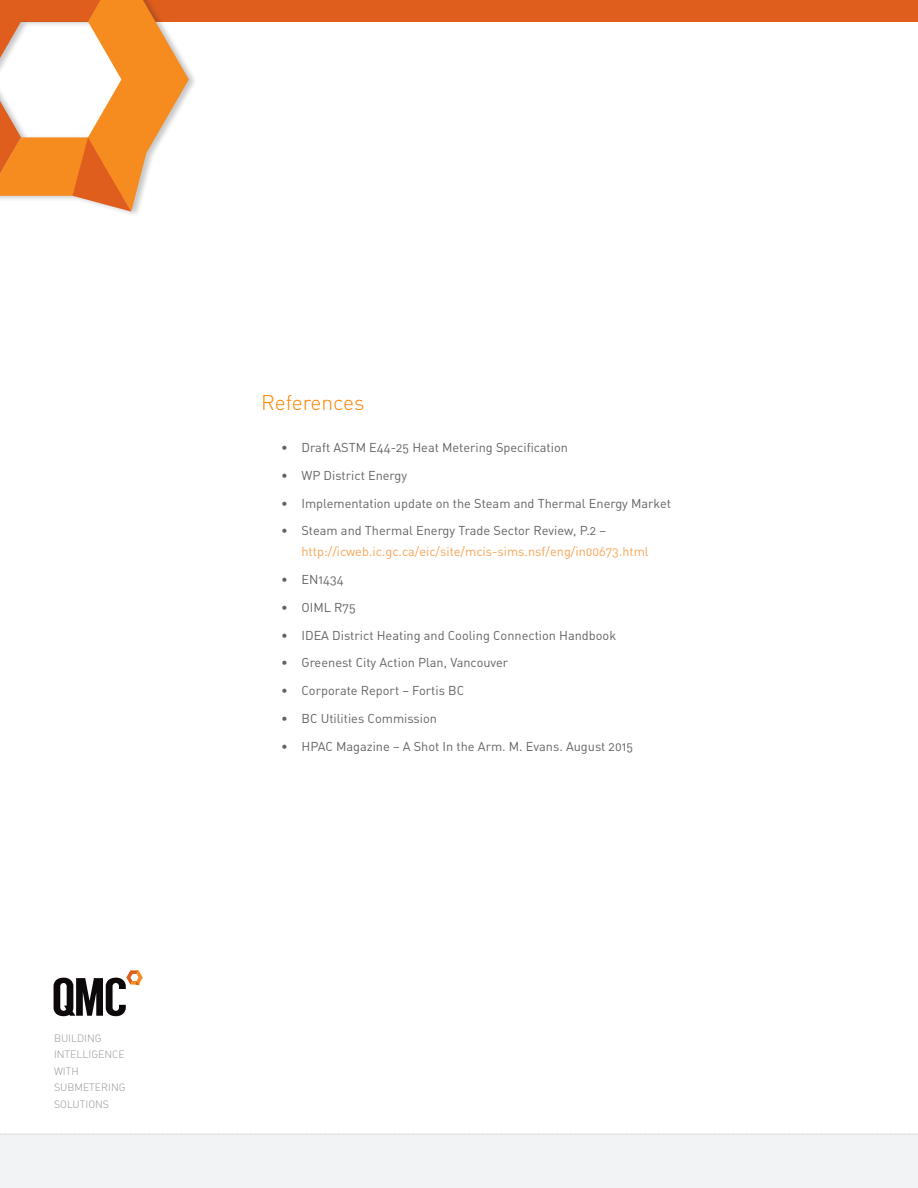
<style>
.page{position:relative;width:918px;height:1188px;background:#fff}
.page>*{position:absolute;margin:0;border:0;box-sizing:border-box;transform-origin:0 0}
.t1{font:21px "DIN Light Alternate";color:#ff8200}
.t2{font:12.75px "DIN Regular Alternate";color:#636366}
.t3{font:12.75px/21px "DIN Regular Alternate";color:#f9a454}
.t4{font:10.5px/16.5px "DIN Light Alternate";color:#939598}
.s1{color:#636366}
</style>
<div class="page">
<svg style="left:54px;top:970px;width:89px;height:46px"></svg>
<div style="left:0;top:1134px;width:918px;height:54px;background:#f2f3f4"></div>
<svg style="left:0;top:1134px;width:918px;height:1px"></svg>
<div style="left:0;top:0;width:918px;height:22px;background:#df5e1e"></div>
<div style="left:0;top:0;width:198px;height:218px;background:#231f20;opacity:.25"></div>
<svg style="left:0;top:0;width:189px;height:212px"></svg>
<p class="t4" style="left:54px;top:1029px;width:73px">BUILDING<br>INTELLIGENCE<br>WITH<br>SUBMETERING<br>SOLUTIONS</p>
<p class="t1" style="left:261px;top:389px;width:105px">References</p>
<p class="t2" style="left:281px;top:440px;width:288px">• Draft ASTM E44-25 Heat Metering Specification</p>
<p class="t2" style="left:281px;top:467px;width:127px">• WP District Energy</p>
<p class="t2" style="left:281px;top:495px;width:391px">• Implementation update on the Steam and Thermal Energy Market</p>
<p class="t3" style="left:302px;top:520px;width:349px;text-indent:-20px"><span class="s1">• Steam and Thermal Energy Trade Sector Review, P.2 – </span>http://icweb.ic.gc.ca/eic/site/mcis-sims.nsf/eng/in00673.html</p>
<p class="t2" style="left:281px;top:572px;width:64px">• EN1434</p>
<p class="t2" style="left:281px;top:599px;width:76px">• OIML R75</p>
<p class="t2" style="left:281px;top:627px;width:336px">• IDEA District Heating and Cooling Connection Handbook</p>
<p class="t2" style="left:281px;top:655px;width:229px">• Greenest City Action Plan, Vancouver</p>
<p class="t2" style="left:281px;top:683px;width:185px">• Corporate Report – Fortis BC</p>
<p class="t2" style="left:281px;top:710px;width:157px">• BC Utilities Commission</p>
<p class="t2" style="left:281px;top:738px;width:353px">• HPAC Magazine – A Shot In the Arm. M. Evans. August 2015</p>
</div>
